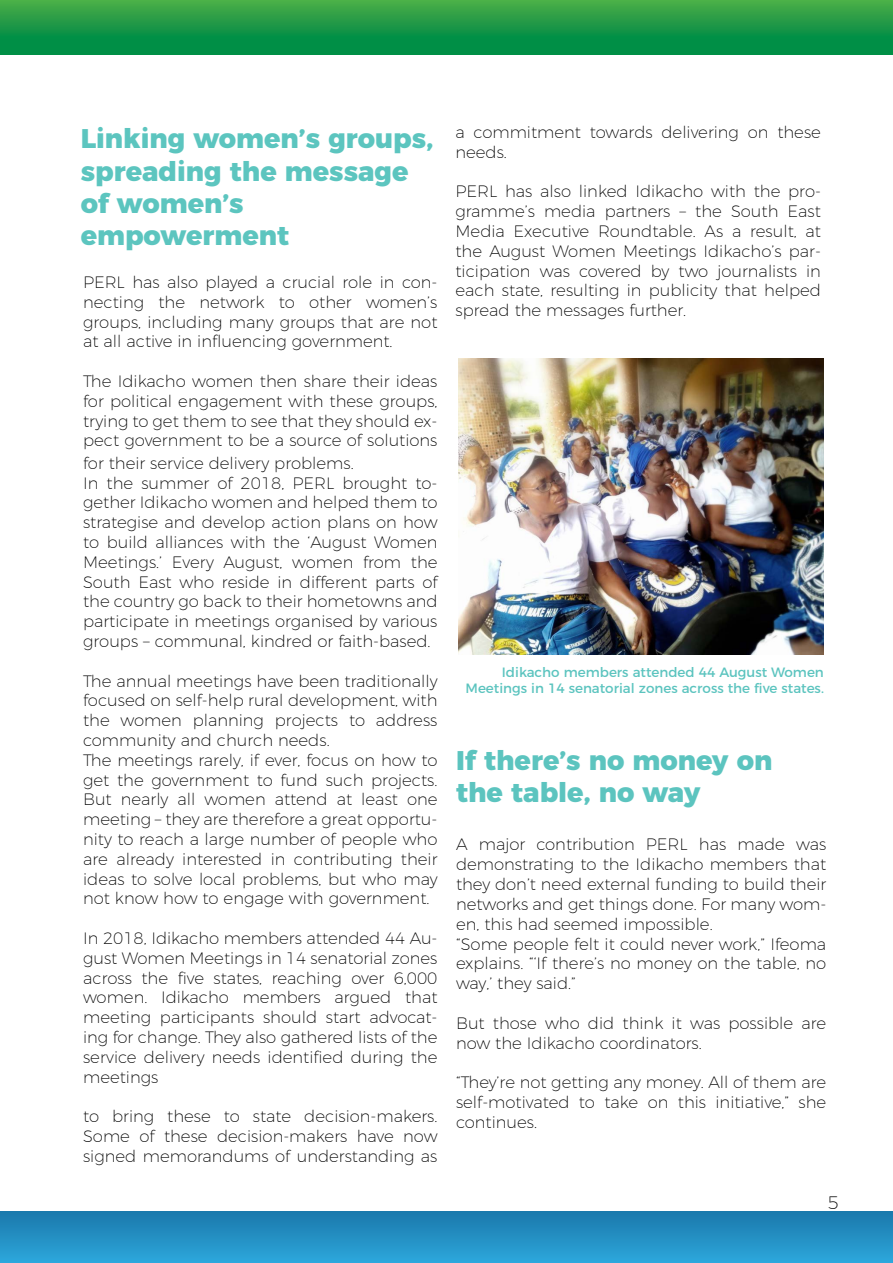
<style>
.page{position:relative;width:893px;height:1263px;background:#fff}
.page>*{position:absolute;margin:0;border:0;box-sizing:border-box;transform-origin:0 0}
.t1{font:800 27px/32.4px "Montserrat";color:#5cc5bf}
.t2{font:800 27px/32.4px "Montserrat";color:#5cc4bf}
.t3{font:200 18px "Montserrat";color:#000}
.t4{font:200 16.5px/19.8px "Montserrat";color:#000;text-align:justify}
.t5{font:13.5px/16.2px "Montserrat";color:#5cc4bf;text-align:right}
</style>
<div class="page">
<div style="left:0;top:1211px;width:893px;height:52px;background:linear-gradient(to bottom,#1b78ab,#2ca6db)"></div>
<div style="left:0;top:0;width:893px;height:55px;background:linear-gradient(to bottom,#47aa48,#008746)"></div>
<img style="left:458px;top:358px;width:366px;height:296px">
<h1 class="t1" style="left:81px;top:120px;width:354px">Linking women’s groups, spreading the message of women’s empowerment</h1>
<p class="t4" style="left:83px;top:271px;width:356px">PERL has also played a crucial role in con&shy;necting the network to other women’s groups, including many groups that are not at all active in influencing government.</p>
<p class="t4" style="left:83px;top:370px;width:356px">The Idikacho women then share their ideas for political engagement with these groups, trying to get them to see that they should ex&shy;pect government to be a source of solutions</p>
<p class="t4" style="left:83px;top:451px;width:356px;text-align:left">for their service delivery problems.<br>In the summer of 2018, PERL brought to&shy;gether Idikacho women and helped them to strategise and develop action plans on how to build alliances with the ‘August Women Meetings.’ Every August, women from the South East who reside in different parts of the country go back to their hometowns and participate in meetings organised by various groups – communal, kindred or faith-based.</p>
<p class="t4" style="left:83px;top:669px;width:356px;text-align:left">The annual meetings have been traditionally focused on self-help rural development, with the women planning projects to address community and church needs.<br>The meetings rarely, if ever, focus on how to get the government to fund such projects.<br>But nearly all women attend at least one meeting – they are therefore a great opportu&shy;nity to reach a large number of people who are already interested in contributing their ideas to solve local problems, but who may not know how to engage with government.</p>
<p class="t4" style="left:83px;top:927px;width:356px">In 2018, Idikacho members attended 44 Au&shy;gust Women Meetings in 14 senatorial zones across the five states, reaching over 6,000 women. Idikacho members argued that meeting participants should start advocat&shy;ing for change. They also gathered lists of the service delivery needs identified during the meetings</p>
<p class="t4" style="left:83px;top:1105px;width:356px">to bring these to state decision-makers.<br>Some of these decision-makers have now signed memorandums of understanding as</p>
<p class="t4" style="left:455px;top:121px;width:367px">a commitment towards delivering on these needs.</p>
<p class="t4" style="left:455px;top:180px;width:367px">PERL has also linked Idikacho with the pro&shy;gramme’s media partners – the South East Media Executive Roundtable. As a result, at the August Women Meetings Idikacho’s par&shy;ticipation was covered by two journalists in each state, resulting in publicity that helped spread the messages further.</p>
<p class="t5" style="left:465px;top:662px;width:360px">Idikacho members attended 44 August Women<br>Meetings in 14 senatorial zones across the five states.</p>
<h1 class="t2" style="left:456px;top:742px;width:318px">If there’s no money on the table, no way</h1>
<p class="t4" style="left:456px;top:833px;width:372px;text-align:left">A major contribution PERL has made was demonstrating to the Idikacho members that they don’t need external funding to build their networks and get things done. For many wom&shy;en, this had seemed impossible.<br>“Some people felt it could never work,” Ifeoma explains. “‘If there’s no money on the table, no way,’ they said.”</p>
<p class="t4" style="left:456px;top:1011px;width:372px">But those who did think it was possible are now the Idikacho coordinators.</p>
<p class="t4" style="left:456px;top:1071px;width:372px">“They’re not getting any money. All of them are self-motivated to take on this initiative,” she continues.</p>
<p class="t3" style="left:828px;top:1189px;width:13px">5</p>
</div>
